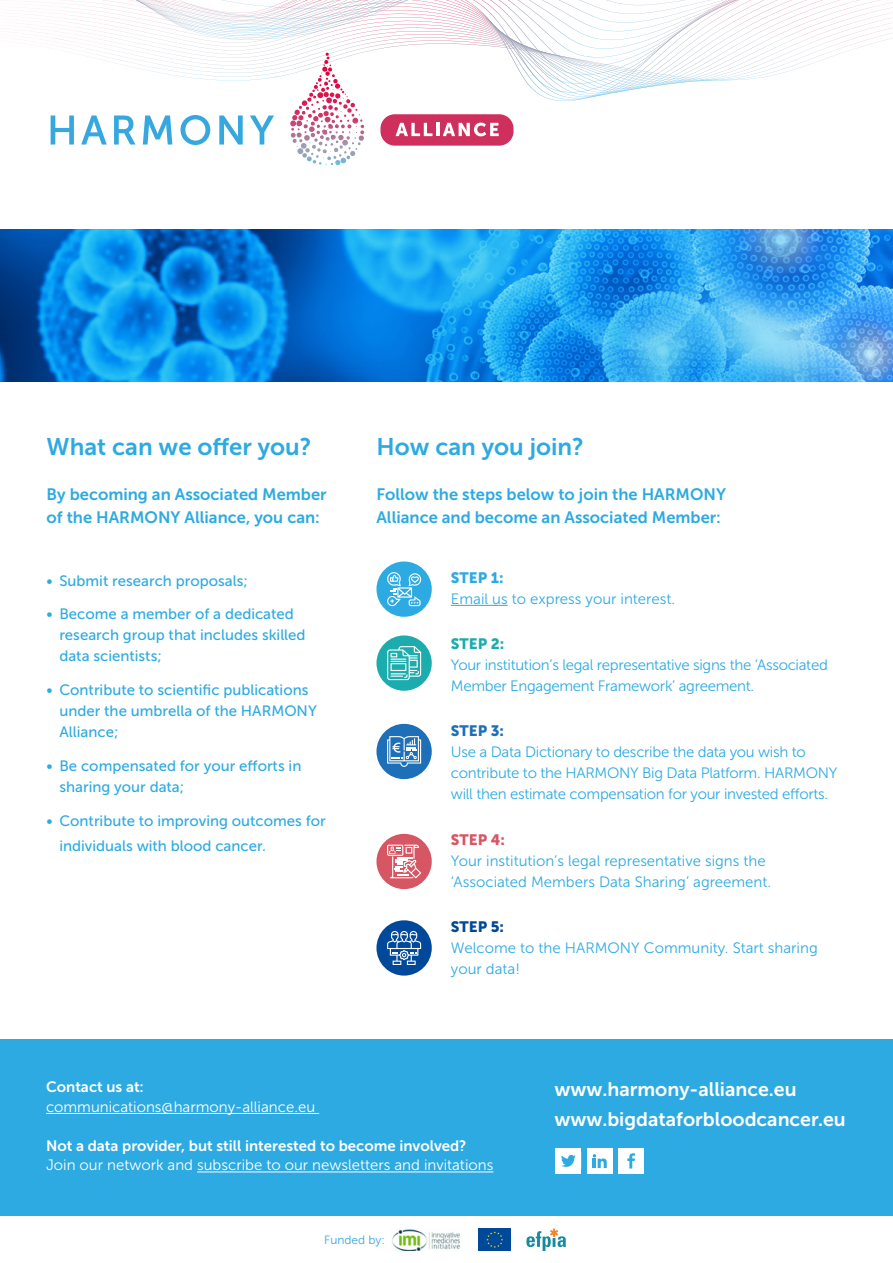
<style>
.page{position:relative;width:893px;height:1263px;background:#fff}
.page>*{position:absolute;margin:0;border:0;box-sizing:border-box;transform-origin:0 0}
.t1{font:24px "Museo Sans 700";color:#2daae1}
.t2{font:19.5px/30px "Museo Sans 700";color:#fff}
.t3{font:16.5px/22.5px "Museo Sans 700";color:#2daae1}
.t4{font:15px/21px "Museo Sans 500";color:#2daae1}
.t5{font:15px/21px "Museo Sans 300";letter-spacing:-.02em;color:#2daae1}
.t6{font:15px/21px "Museo Sans 300";color:#2daae1}
.t7{font:15px "Museo Sans 300";color:#fff}
.t8{font:15px "Museo Sans 700";color:#fff}
.t9{font:15px "Museo Sans 900";color:#2daae1}
.t10{font:15px "Museo Sans 900";color:#1dacad}
.t11{font:15px "Museo Sans 900";color:#1d70b7}
.t12{font:15px "Museo Sans 900";color:#d65663}
.t13{font:15px "Museo Sans 900";color:#004899}
.t14{font:12px "Museo Sans 300";color:#36a8e0}
</style>
<div class="page">
<img style="left:0;top:230px;width:893px;height:151px">
<svg style="left:303px;top:93px;width:310px;height:8px"></svg>
<svg style="left:310px;top:84px;width:359px;height:9px"></svg>
<svg style="left:316px;top:81px;width:385px;height:3px"></svg>
<svg style="left:51px;top:115px;width:23px;height:30px"></svg>
<svg style="left:81px;top:115px;width:26px;height:30px"></svg>
<svg style="left:114px;top:115px;width:22px;height:30px"></svg>
<svg style="left:143px;top:115px;width:29px;height:30px"></svg>
<svg style="left:180px;top:115px;width:30px;height:30px"></svg>
<svg style="left:219px;top:115px;width:24px;height:30px"></svg>
<svg style="left:250px;top:115px;width:24px;height:30px"></svg>
<svg style="left:46px;top:0;width:847px;height:81px"></svg>
<div style="left:380px;top:114px;width:134px;height:32px;background:#cf2f5d;border-radius:14px"></div>
<svg style="left:396px;top:123px;width:103px;height:13px"></svg>
<hr style="left:451px;top:605px;width:57px;height:1px;background:#2daae1">
<div style="left:376px;top:561px;width:56px;height:56px;background:#2daae1;border-radius:50%"></div>
<svg style="left:387px;top:572px;width:34px;height:34px"></svg>
<div style="left:376px;top:635px;width:56px;height:56px;background:#1dacad;border-radius:50%"></div>
<svg style="left:387px;top:646px;width:34px;height:34px"></svg>
<div style="left:376px;top:724px;width:56px;height:55px;background:#1d70b7;border-radius:50%"></div>
<svg style="left:387px;top:736px;width:34px;height:31px"></svg>
<div style="left:376px;top:834px;width:56px;height:55px;background:#d65663;border-radius:50%"></div>
<svg style="left:387px;top:845px;width:34px;height:33px"></svg>
<div style="left:376px;top:920px;width:56px;height:55px;background:#004899;border-radius:50%"></div>
<svg style="left:387px;top:931px;width:34px;height:34px"></svg>
<div style="left:0;top:1040px;width:893px;height:176px;background:#2daae1"></div>
<hr style="left:46px;top:1113px;width:273px;height:1px;background:#fff">
<hr style="left:197px;top:1171px;width:296px;height:1px;background:#fff">
<div style="left:478px;top:1229px;width:33px;height:22px;background:#00489a"></div>
<svg style="left:486px;top:1231px;width:17px;height:17px"></svg>
<svg style="left:526px;top:1228px;width:40px;height:23px"></svg>
<img style="left:392px;top:1229px;width:68px;height:22px">
<div style="left:556px;top:1148px;width:25px;height:26px;background:#fff"></div>
<div style="left:587px;top:1148px;width:25px;height:26px;background:#fff"></div>
<div style="left:618px;top:1148px;width:26px;height:26px;background:#fff"></div>
<svg style="left:627px;top:1153px;width:8px;height:15px"></svg>
<svg style="left:561px;top:1155px;width:15px;height:12px"></svg>
<svg style="left:593px;top:1154px;width:14px;height:14px"></svg>
<h1 class="t1" style="left:47px;top:434px;width:266px">What can we offer you?</h1>
<p class="t3" style="left:47px;top:483px;width:281px">By becoming an Associated Member of the HARMONY Alliance, you can:</p>
<p class="t4" style="left:47px;top:570px;width:203px">• Submit research proposals;</p>
<p class="t4" style="left:59px;top:604px;width:248px;text-indent:-13px">• Become a member of a dedicated research group that includes skilled data scientists;</p>
<p class="t4" style="left:59px;top:680px;width:259px;text-indent:-13px">• Contribute to scientific publications under the umbrella of the HARMONY<br>Alliance;</p>
<p class="t4" style="left:59px;top:755px;width:243px;text-indent:-13px">• Be compensated for your efforts in sharing your data;</p>
<p class="t4" style="left:59px;top:808px;width:268px;line-height:25.5px;text-indent:-13px">• Contribute to improving outcomes for individuals with blood cancer.</p>
<h1 class="t1" style="left:376px;top:434px;width:209px">How can you join?</h1>
<p class="t3" style="left:376px;top:483px;width:351px">Follow the steps below to join the HARMONY<br>Alliance and become an Associated Member:</p>
<p class="t9" style="left:451px;top:569px;width:54px">STEP 1:</p>
<p class="t6" style="left:451px;top:588px;width:226px">Email us to express your interest.</p>
<p class="t10" style="left:451px;top:635px;width:55px">STEP 2:</p>
<p class="t5" style="left:451px;top:655px;width:378px">Your institution’s legal representative signs the ‘Associated<br>Member Engagement Framework’ agreement.</p>
<p class="t11" style="left:451px;top:723px;width:55px">STEP 3:</p>
<p class="t5" style="left:451px;top:742px;width:388px">Use a Data Dictionary to describe the data you wish to contribute to the HARMONY Big Data Platform. HARMONY will then estimate compensation for your invested efforts.</p>
<p class="t12" style="left:451px;top:831px;width:55px">STEP 4:</p>
<p class="t6" style="left:451px;top:850px;width:322px">Your institution’s legal representative signs the ‘Associated Members Data Sharing’ agreement.</p>
<p class="t13" style="left:451px;top:918px;width:54px">STEP 5:</p>
<p class="t6" style="left:451px;top:937px;width:368px">Welcome to the HARMONY Community. Start sharing your data!</p>
<p class="t8" style="left:46px;top:1079px;width:99px">Contact us at:</p>
<p class="t7" style="left:46px;top:1099px;width:271px">communications@harmony-alliance.eu</p>
<p class="t8" style="left:46px;top:1137px;width:422px">Not a data provider, but still interested to become involved?</p>
<p class="t7" style="left:46px;top:1157px;width:449px">Join our network and subscribe to our newsletters and invitations</p>
<p class="t14" style="left:324px;top:1233px;width:62px">Funded by:</p>
<h2 class="t2" style="left:555px;top:1074px;width:293px">www.harmony-alliance.eu www.bigdataforbloodcancer.eu</h2>
</div>
